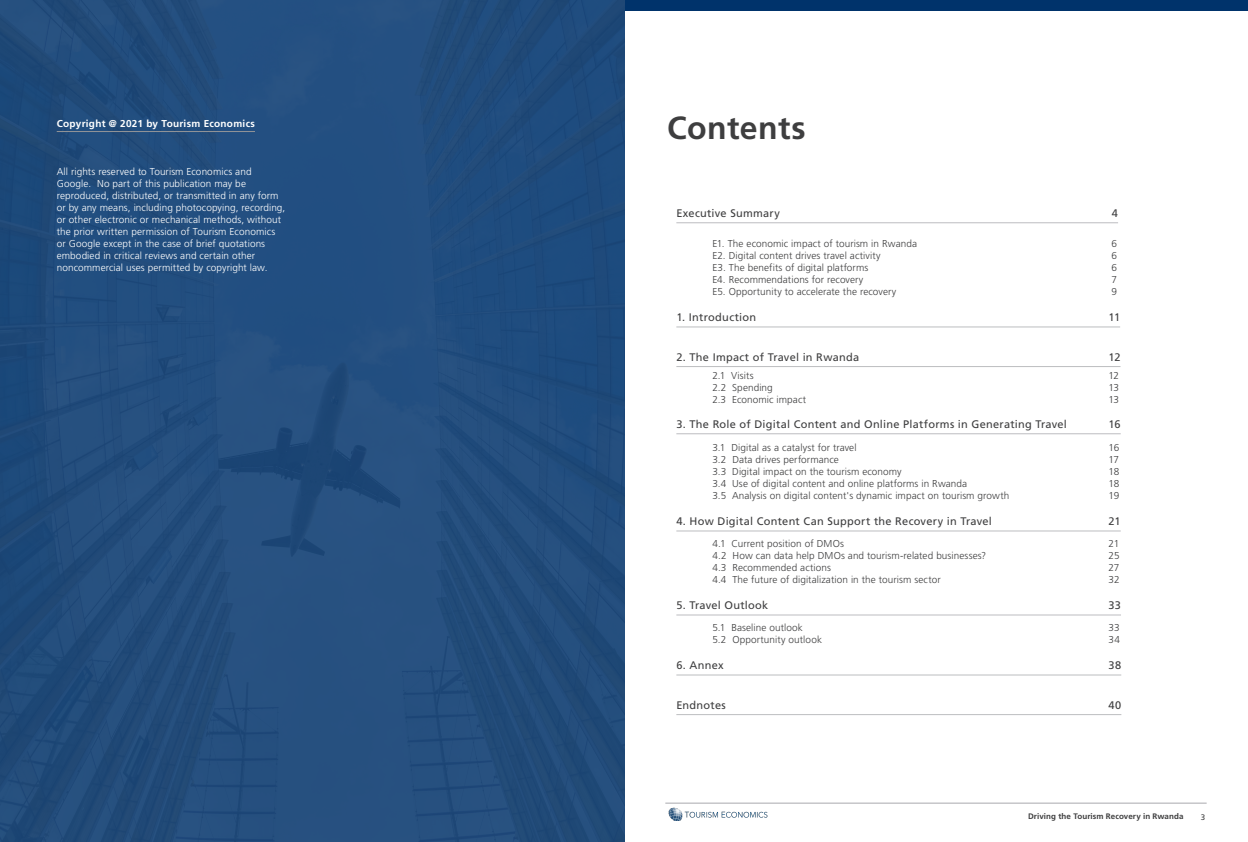
<style>
.page{position:relative;width:1248px;height:842px;background:#fff}
.page>*{position:absolute;margin:0;border:0;box-sizing:border-box;transform-origin:0 0}
.t1{font:700 32px "Frutiger LT Std";letter-spacing:.015em;color:#3e3e3f}
.t2{font:11px "Frutiger LT Std";letter-spacing:.025em;color:#3e3e3f}
.t3{font:300 10px "Frutiger LT Std";letter-spacing:.01em;color:#3e3e3f}
.t4{font:300 10px/12px "Frutiger LT Std";letter-spacing:.01em;color:#fff}
.t5{font:700 10px "Frutiger LT Std";letter-spacing:.03em;color:#fff}
.t6{font:700 8px "Frutiger LT Std";letter-spacing:.01em;color:#3e3e3f}
.t7{font:8px "Frutiger LT Std";color:#3e3e3f}
</style>
<div class="page">
<div style="left:624px;top:0;width:623px;height:11px;background:#00336b"></div>
<hr style="left:665px;top:803px;width:541px;height:1px;background:#a8a9ad">
<img style="left:665px;top:803px;width:105px;height:17px">
<hr style="left:676px;top:222px;width:441px;height:1px;background:#bcbdc0">
<hr style="left:676px;top:327px;width:443px;height:1px;background:#bcbdc0">
<hr style="left:676px;top:366px;width:444px;height:1px;background:#bcbdc0">
<hr style="left:676px;top:433px;width:444px;height:1px;background:#bcbdc0">
<hr style="left:676px;top:531px;width:444px;height:1px;background:#bcbdc0">
<hr style="left:676px;top:615px;width:444px;height:1px;background:#bcbdc0">
<hr style="left:676px;top:675px;width:445px;height:1px;background:#bcbdc0">
<hr style="left:676px;top:714px;width:445px;height:1px;background:#bcbdc0">
<div style="left:0;top:0;width:625px;height:842px;background:#234e7f"></div>
<hr style="left:57px;top:131px;width:198px;height:1px;background:#939598">
<p class="t5" style="left:57px;top:117px;width:200px">Copyright @ 2021 by Tourism Economics</p>
<p class="t4" style="left:57px;top:165px;width:230px">All rights reserved to Tourism Economics and Google. No part of this publication may be reproduced, distributed, or transmitted in any form or by any means, including photocopying, recording, or other electronic or mechanical methods, without the prior written permission of Tourism Economics or Google except in the case of brief quotations embodied in critical reviews and certain other noncommercial uses permitted by copyright law.</p>
<p class="t1" style="left:667px;top:109px;width:140px">Contents</p>
<p class="t2" style="left:676px;top:206px;width:105px">Executive Summary</p>
<p class="t2" style="left:1111px;top:206px;width:8px">4</p>
<p class="t3" style="left:712px;top:237px;width:206px">E1. The economic impact of tourism in Rwanda</p>
<p class="t3" style="left:1111px;top:237px;width:7px">6</p>
<p class="t3" style="left:712px;top:249px;width:170px">E2. Digital content drives travel activity</p>
<p class="t3" style="left:1111px;top:249px;width:7px">6</p>
<p class="t3" style="left:712px;top:261px;width:157px">E3. The benefits of digital platforms</p>
<p class="t3" style="left:1111px;top:261px;width:7px">6</p>
<p class="t3" style="left:712px;top:273px;width:152px">E4. Recommendations for recovery</p>
<p class="t3" style="left:1111px;top:273px;width:7px">7</p>
<p class="t3" style="left:712px;top:285px;width:185px">E5. Opportunity to accelerate the recovery</p>
<p class="t3" style="left:1111px;top:285px;width:7px">9</p>
<p class="t2" style="left:676px;top:311px;width:81px">1. Introduction</p>
<p class="t2" style="left:1108px;top:311px;width:13px">11</p>
<p class="t2" style="left:676px;top:350px;width:184px">2. The Impact of Travel in Rwanda</p>
<p class="t2" style="left:1108px;top:350px;width:13px">12</p>
<p class="t3" style="left:712px;top:369px;width:43px">2.1 Visits</p>
<p class="t3" style="left:1108px;top:369px;width:12px">12</p>
<p class="t3" style="left:712px;top:381px;width:62px">2.2 Spending</p>
<p class="t3" style="left:1108px;top:381px;width:12px">13</p>
<p class="t3" style="left:712px;top:393px;width:95px">2.3 Economic impact</p>
<p class="t3" style="left:1108px;top:393px;width:12px">13</p>
<p class="t2" style="left:676px;top:417px;width:392px">3. The Role of Digital Content and Online Platforms in Generating Travel</p>
<p class="t2" style="left:1108px;top:417px;width:14px">16</p>
<p class="t3" style="left:712px;top:441px;width:146px">3.1 Digital as a catalyst for travel</p>
<p class="t3" style="left:1108px;top:441px;width:12px">16</p>
<p class="t3" style="left:712px;top:453px;width:128px">3.2 Data drives performance</p>
<p class="t3" style="left:1108px;top:453px;width:12px">17</p>
<p class="t3" style="left:712px;top:465px;width:191px">3.3 Digital impact on the tourism economy</p>
<p class="t3" style="left:1108px;top:465px;width:12px">18</p>
<p class="t3" style="left:712px;top:477px;width:256px">3.4 Use of digital content and online platforms in Rwanda</p>
<p class="t3" style="left:1108px;top:477px;width:12px">18</p>
<p class="t3" style="left:712px;top:489px;width:298px">3.5 Analysis on digital content's dynamic impact on tourism growth</p>
<p class="t3" style="left:1108px;top:489px;width:12px">19</p>
<p class="t2" style="left:676px;top:515px;width:317px">4. How Digital Content Can Support the Recovery in Travel</p>
<p class="t2" style="left:1108px;top:515px;width:14px">21</p>
<p class="t3" style="left:712px;top:537px;width:133px">4.1 Current position of DMOs</p>
<p class="t3" style="left:1108px;top:537px;width:12px">21</p>
<p class="t3" style="left:712px;top:549px;width:275px">4.2 How can data help DMOs and tourism-related businesses?</p>
<p class="t3" style="left:1108px;top:549px;width:12px">25</p>
<p class="t3" style="left:712px;top:561px;width:120px">4.3 Recommended actions</p>
<p class="t3" style="left:1108px;top:561px;width:12px">27</p>
<p class="t3" style="left:712px;top:573px;width:230px">4.4 The future of digitalization in the tourism sector</p>
<p class="t3" style="left:1108px;top:573px;width:12px">32</p>
<p class="t2" style="left:676px;top:599px;width:93px">5. Travel Outlook</p>
<p class="t2" style="left:1108px;top:599px;width:14px">33</p>
<p class="t3" style="left:712px;top:621px;width:92px">5.1 Baseline outlook</p>
<p class="t3" style="left:1108px;top:621px;width:13px">33</p>
<p class="t3" style="left:712px;top:633px;width:111px">5.2 Opportunity outlook</p>
<p class="t3" style="left:1108px;top:633px;width:13px">34</p>
<p class="t2" style="left:676px;top:659px;width:49px">6. Annex</p>
<p class="t2" style="left:1108px;top:659px;width:14px">38</p>
<p class="t2" style="left:676px;top:698px;width:51px">Endnotes</p>
<p class="t2" style="left:1108px;top:698px;width:14px">40</p>
<p class="t6" style="left:1027px;top:812px;width:157px">Driving the Tourism Recovery in Rwanda</p>
<p class="t7" style="left:1200px;top:812px;width:6px">3</p>
</div>
